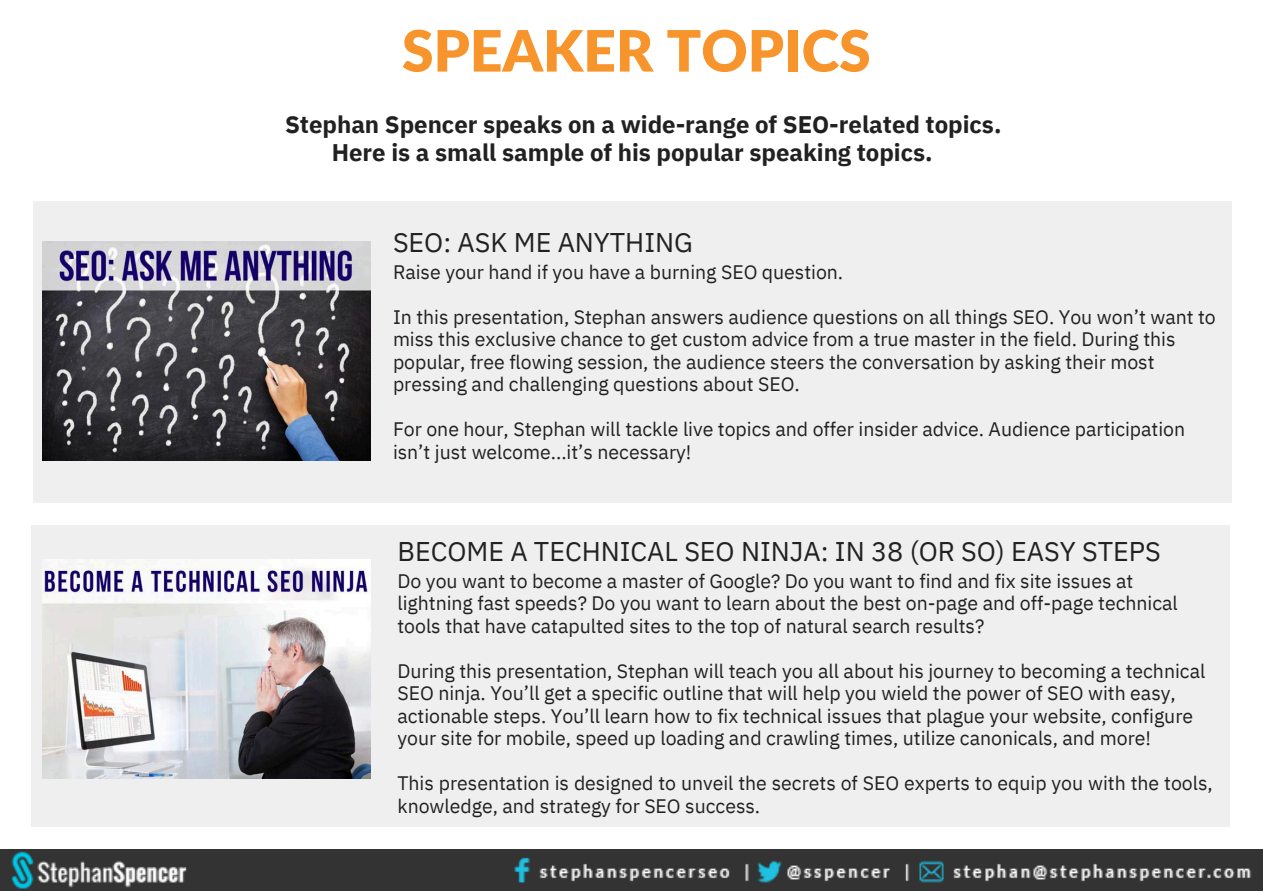
<style>
.page{position:relative;width:1263px;height:891px;background:#fff}
.page>*{position:absolute;margin:0;border:0;box-sizing:border-box;transform-origin:0 0}
.t1{font:900 57px "Lato";color:#f7942b}
.t2{font:27px "IBM Plex Sans";color:#212121}
.t3{font:700 24px/28.4px "IBM Plex Sans";color:#212121}
.t4{font:19.6px/22.4px "IBM Plex Sans";color:#212121}
</style>
<div class="page">
<div style="left:32px;top:525px;width:1198px;height:301px;background:#efefef"></div>
<div style="left:33px;top:201px;width:1199px;height:301px;background:#efefef"></div>
<img style="left:0;top:849px;width:1263px;height:42px">
<img style="left:42px;top:241px;width:329px;height:219px">
<img style="left:42px;top:559px;width:329px;height:219px">
<p class="t1" style="left:402px;top:15px;width:470px">SPEAKER TOPICS</p>
<h2 class="t3" style="left:332px;top:109px;width:671px;text-indent:-47px">Stephan Spencer speaks on a wide-range of SEO-related topics.<br>Here is a small sample of his popular speaking topics.</h2>
<p class="t2" style="left:393px;top:225px;width:301px">SEO: ASK ME ANYTHING</p>
<p class="t4" style="left:393px;top:260px;width:452px">Raise your hand if you have a burning SEO question.</p>
<p class="t4" style="left:393px;top:305px;width:824px">In this presentation, Stephan answers audience questions on all things SEO. You won’t want to miss this exclusive chance to get custom advice from a true master in the field. During this popular, free flowing session, the audience steers the conversation by asking their most pressing and challenging questions about SEO.</p>
<h2 class="t4" style="left:393px;top:418px;width:794px">For one hour, Stephan will tackle live topics and offer insider advice. Audience participation isn’t just welcome...it’s necessary!</h2>
<p class="t2" style="left:398px;top:533px;width:765px">BECOME A TECHNICAL SEO NINJA: IN 38 (OR SO) EASY STEPS</p>
<p class="t4" style="left:398px;top:569px;width:782px">Do you want to become a master of Google? Do you want to find and fix site issues at lightning fast speeds? Do you want to learn about the best on-page and off-page technical tools that have catapulted sites to the top of natural search results?</p>
<p class="t4" style="left:398px;top:659px;width:809px">During this presentation, Stephan will teach you all about his journey to becoming a technical SEO ninja. You’ll get a specific outline that will help you wield the power of SEO with easy, actionable steps. You’ll learn how to fix technical issues that plague your website, configure your site for mobile, speed up loading and crawling times, utilize canonicals, and more!</p>
<p class="t4" style="left:398px;top:772px;width:817px">This presentation is designed to unveil the secrets of SEO experts to equip you with the tools, knowledge, and strategy for SEO success.</p>
</div>
